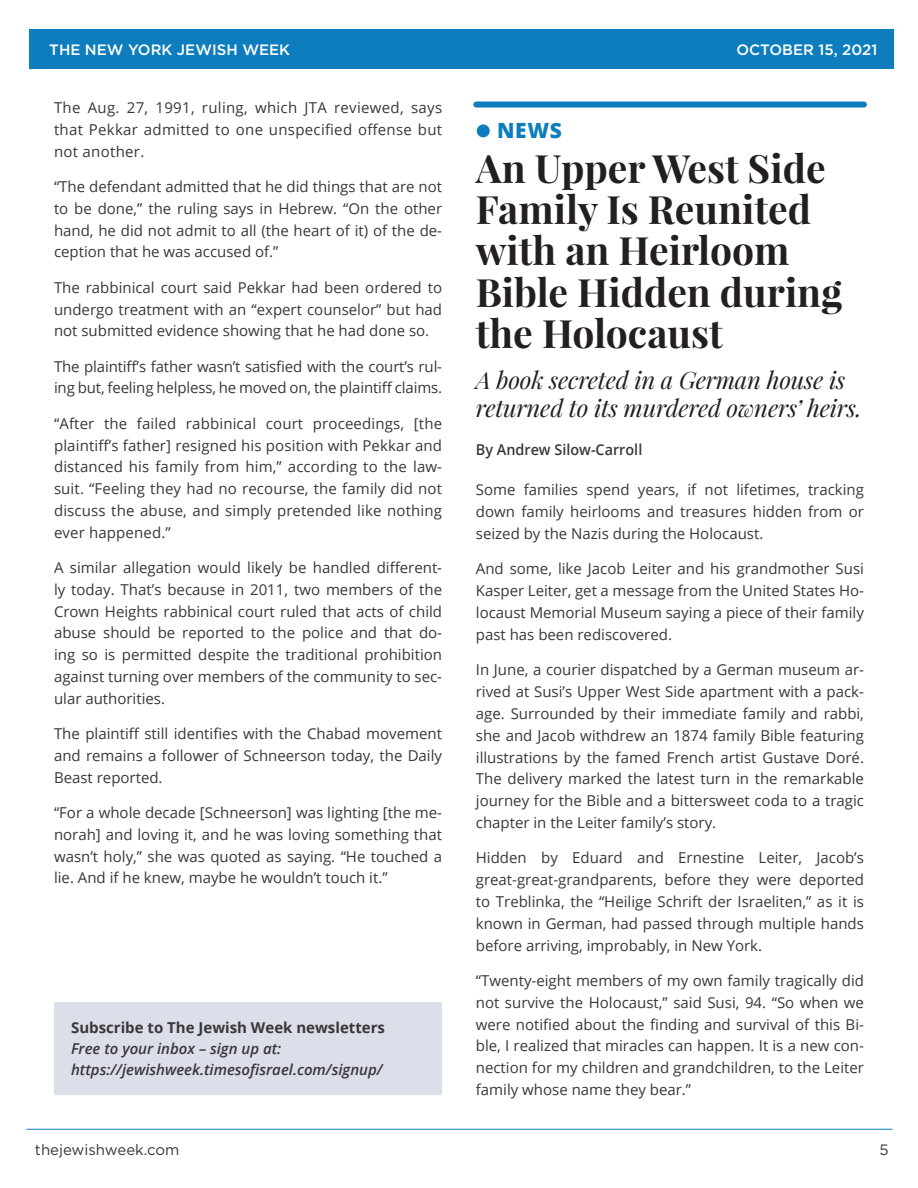
<style>
.page{position:relative;width:918px;height:1188px;background:#fff}
.page>*{position:absolute;margin:0;border:0;box-sizing:border-box;transform-origin:0 0}
.t1{font:700 39px/41.4px "Playfair Display";color:#231f20}
.t2{font:italic 24px/27.9px "Playfair Display";letter-spacing:-.01em;color:#231f20}
.t3{font:800 21px "Open Sans";color:#0d7dbd}
.t4{font:15px/21.8px "Open Sans";color:#383839;text-align:justify}
.t5{font:italic 600 15px "Open Sans";color:#383839}
.t6{font:700 15px "Open Sans";color:#383839}
.t7{font:500 15px "Gotham";color:#fff}
.t8{font:600 15px "Open Sans";color:#383839;scale:.96 1}
.t9{font:15px "Gotham";color:#383839}
</style>
<div class="page">
<div style="left:29px;top:29px;width:864px;height:40px;background:#0d7dbd"></div>
<hr style="left:26px;top:1129px;width:867px;height:1px;background:#0d7dbd">
<div style="left:476px;top:102px;width:388px;height:6px;background:#0d7dbd"></div>
<div style="left:477px;top:124px;width:13px;height:13px;background:#0d7dbd;border-radius:50%"></div>
<div style="left:54px;top:1002px;width:388px;height:92px;background:#dcdeea"></div>
<p class="t7" style="left:49px;top:40px;width:242px">THE NEW YORK JEWISH WEEK</p>
<p class="t7" style="left:737px;top:40px;width:142px">OCTOBER 15, 2021</p>
<p class="t4" style="left:54px;top:96px;width:390px">The Aug. 27, 1991, ruling, which JTA reviewed, says that Pekkar admitted to one unspecified offense but not another.</p>
<p class="t4" style="left:54px;top:175px;width:390px">“The defendant admitted that he did things that are not to be done,” the ruling says in Hebrew. “On the other hand, he did not admit to all (the heart of it) of the de&shy;ception that he was accused of.”</p>
<p class="t4" style="left:54px;top:276px;width:390px">The rabbinical court said Pekkar had been ordered to undergo treatment with an “expert counselor” but had not submitted evidence showing that he had done so.</p>
<p class="t4" style="left:54px;top:355px;width:390px">The plaintiff’s father wasn’t satisfied with the court’s rul&shy;ing but, feeling helpless, he moved on, the plaintiff claims.</p>
<p class="t4" style="left:54px;top:412px;width:390px">“After the failed rabbinical court proceedings, [the plaintiff’s father] resigned his position with Pekkar and distanced his family from him,” according to the law&shy;suit. “Feeling they had no recourse, the family did not discuss the abuse, and simply pretended like nothing ever happened.”</p>
<p class="t4" style="left:54px;top:556px;width:390px">A similar allegation would likely be handled different&shy;ly today. That’s because in 2011, two members of the Crown Heights rabbinical court ruled that acts of child abuse should be reported to the police and that do&shy;ing so is permitted despite the traditional prohibition against turning over members of the community to sec&shy;ular authorities.</p>
<p class="t4" style="left:54px;top:722px;width:390px">The plaintiff still identifies with the Chabad movement and remains a follower of Schneerson today, the Daily Beast reported.</p>
<p class="t4" style="left:54px;top:801px;width:390px">“For a whole decade [Schneerson] was lighting [the me&shy;norah] and loving it, and he was loving something that wasn’t holy,” she was quoted as saying. “He touched a lie. And if he knew, maybe he wouldn’t touch it.”</p>
<p class="t6" style="left:71px;top:1017px;width:315px">Subscribe to The Jewish Week newsletters</p>
<p class="t5" style="left:71px;top:1039px;width:212px">Free to your inbox – sign up at:</p>
<p class="t5" style="left:71px;top:1060px;width:313px">https://jewishweek.timesofisrael.com/signup/</p>
<p class="t3" style="left:497px;top:115px;width:66px">NEWS</p>
<p class="t1" style="left:476px;top:147px;width:368px">An Upper West Side<br>Family Is Reunited with an Heirloom<br>Bible Hidden during the Holocaust</p>
<p class="t2" style="left:476px;top:366px;width:387px">A book secreted in a German house is returned to its murdered owners’ heirs.</p>
<p class="t8" style="left:476px;top:439px;width:175px">By Andrew Silow-Carroll</p>
<p class="t4" style="left:476px;top:479px;width:390px">Some families spend years, if not lifetimes, tracking down family heirlooms and treasures hidden from or seized by the Nazis during the Holocaust.</p>
<p class="t4" style="left:476px;top:558px;width:390px">And some, like Jacob Leiter and his grandmother Susi Kasper Leiter, get a message from the United States Ho&shy;locaust Memorial Museum saying a piece of their family past has been rediscovered.</p>
<p class="t4" style="left:476px;top:658px;width:390px">In June, a courier dispatched by a German museum ar&shy;rived at Susi’s Upper West Side apartment with a pack&shy;age. Surrounded by their immediate family and rabbi, she and Jacob withdrew an 1874 family Bible featuring illustrations by the famed French artist Gustave Doré.<br>The delivery marked the latest turn in the remarkable journey for the Bible and a bittersweet coda to a tragic chapter in the Leiter family’s story.</p>
<p class="t4" style="left:476px;top:847px;width:390px">Hidden by Eduard and Ernestine Leiter, Jacob’s great-great-grandparents, before they were deported to Treblinka, the “Heilige Schrift der Israeliten,” as it is known in German, had passed through multiple hands before arriving, improbably, in New York.</p>
<p class="t4" style="left:476px;top:969px;width:390px">“Twenty-eight members of my own family tragically did not survive the Holocaust,” said Susi, 94. “So when we were notified about the finding and survival of this Bi&shy;ble, I realized that miracles can happen. It is a new con&shy;nection for my children and grandchildren, to the Leiter family whose name they bear.”</p>
<p class="t9" style="left:35px;top:1140px;width:146px">thejewishweek.com</p>
<p class="t9" style="left:879px;top:1140px;width:11px">5</p>
</div>
